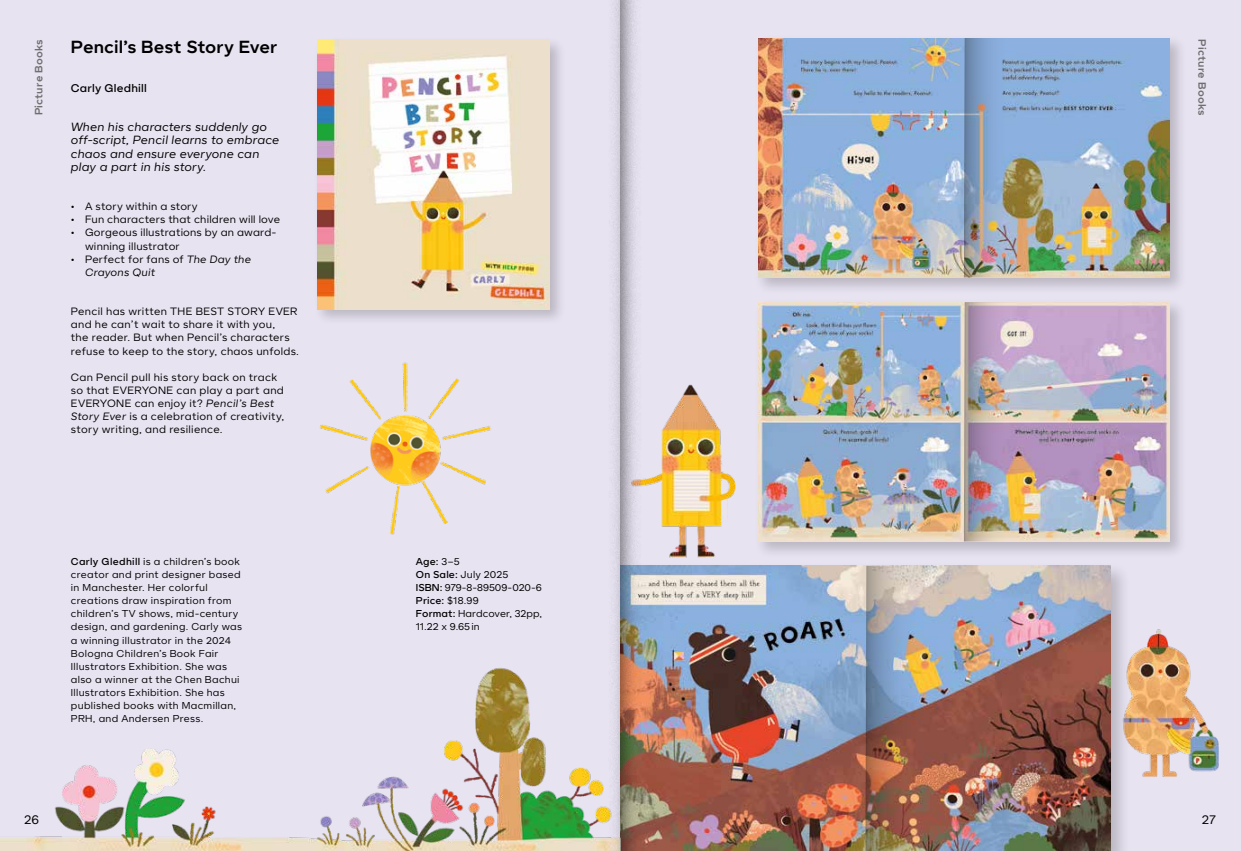
<style>
.page{position:relative;width:1241px;height:851px;background:#fff}
.page>*{position:absolute;margin:0;border:0;box-sizing:border-box;transform-origin:0 0}
.t1{font:17.5px "Forno Standard Bold";letter-spacing:.005em;color:#000}
.t2{font:12.5px "Forno Standard Regular";color:#000}
.t3{font:11.88px/13.1px "Forno Standard Italic";letter-spacing:.015em;color:#000}
.t4{font:11.25px "Forno Standard Medium";letter-spacing:.015em;color:#000}
.t5{font:10.62px/13.1px "Forno Standard Regular";letter-spacing:.02em;color:#000}
.t6{font:10.62px "Forno Standard Bold";letter-spacing:.015em;color:#706f6f}
.t7{font:10.62px "Forno Standard Italic";letter-spacing:.02em;color:#000}
.t8{font:10px/13.1px "Forno Standard Regular";letter-spacing:.03em;color:#000}
.t9{font:10px/13.1px "Forno Standard Regular";letter-spacing:.005em;color:#000}
.t10{font:10px/13.1px "Forno Standard Regular";color:#000}
.t11{font:10px "Forno Standard Medium";letter-spacing:.005em;color:#000}
.s1{font-family:"Forno Standard Italic"}
.s2{font-family:"Forno Standard Medium"}
.s3{font-family:"Forno Standard Regular"}
</style>
<div class="page">
<div style="left:0;top:0;width:1240px;height:850px;background:#e8e3f1"></div>
<div style="left:313px;top:36px;width:253px;height:289px;background:#000;opacity:.2"></div>
<img style="left:317px;top:39px;width:232px;height:270px">
<img style="left:0;top:668px;width:607px;height:182px">
<img style="left:320px;top:362px;width:171px;height:173px">
<div style="left:619px;top:0;width:621px;height:850px;background:#000;opacity:.5"></div>
<p class="t6" style="left:33px;top:115px;width:77px;rotate:-90deg">Picture Books</p>
<p class="t6" style="left:1208px;top:39px;width:77px;rotate:90deg">Picture Books</p>
<h1 class="t1" style="left:71px;top:37px;width:208px">Pencil’s Best Story Ever</h1>
<p class="t4" style="left:71px;top:80px;width:77px">Carly Gledhill</p>
<p class="t3" style="left:71px;top:121px;width:210px">When his characters suddenly go off-script, Pencil learns to embrace chaos and ensure everyone can play a part in his story.</p>
<p class="t5" style="left:71px;top:200px;width:128px">• A story within a story</p>
<p class="t5" style="left:71px;top:213px;width:211px">• Fun characters that children will love</p>
<p class="t5" style="left:85px;top:226px;width:193px;text-indent:-14px">• Gorgeous illustrations by an award&shy;winning illustrator</p>
<p class="t5" style="left:71px;top:253px;width:182px">• Perfect for fans of <span class="s1">The Day the</span></p>
<p class="t7" style="left:85px;top:264px;width:72px">Crayons Quit</p>
<p class="t5" style="left:71px;top:305px;width:229px">Pencil has written THE BEST STORY EVER and he can’t wait to share it with you,<br>the reader. But when Pencil’s characters refuse to keep to the story, chaos unfolds.</p>
<p class="t5" style="left:71px;top:371px;width:215px">Can Pencil pull his story back on track so that EVERYONE can play a part and EVERYONE can enjoy it? <span class="s1">Pencil’s Best Story Ever</span> is a celebration of creativity, story writing, and resilience.</p>
<p class="t8" style="left:71px;top:555px;width:172px"><span class="s2">Carly Gledhill</span> is a children’s book creator and print designer based in Manchester. Her colorful creations draw inspiration from children’s TV shows, mid-century design, and gardening. Carly was a winning illustrator in the 2024<br>Bologna Children’s Book Fair<br>Illustrators Exhibition. She was also a winner at the Chen Bachui<br>Illustrators Exhibition. She has published books with Macmillan,<br>PRH, and Andersen Press.</p>
<p class="t11" style="left:416px;top:553px;width:45px">Age: <span class="s3">3–5</span></p>
<p class="t9" style="left:416px;top:568px;width:127px"><span class="s2">On Sale:</span> July 2025<br><span class="s2">ISBN:</span> 979-8-89509-020-6</p>
<p class="t11" style="left:416px;top:593px;width:64px">Price: <span class="s3">$18.99</span></p>
<p class="t10" style="left:416px;top:607px;width:128px"><span class="s2">Format:</span> Hardcover, 32pp,<br>11.22 x 9.65 in</p>
<p class="t2" style="left:24px;top:810px;width:16px">26</p>
<p class="t2" style="left:1201px;top:810px;width:15px">27</p>
</div>
